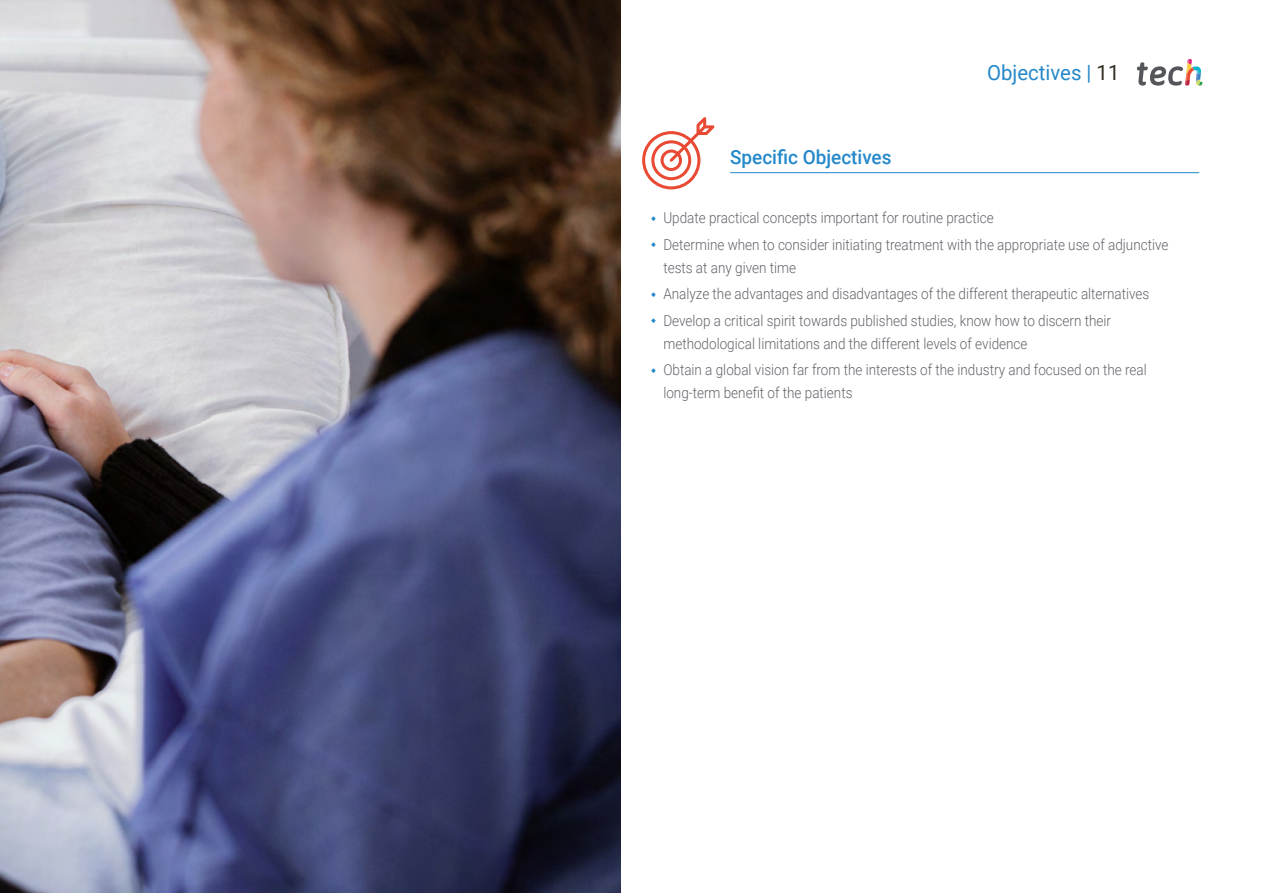
<style>
.page{position:relative;width:1263px;height:893px;background:#fff}
.page>*{position:absolute;margin:0;border:0;box-sizing:border-box;transform-origin:0 0}
.t1{font:21px "Roboto";color:#2488c9}
.t2{font:500 19.5px "Roboto";color:#2488c9}
.t3{font:300 15px/26.7px "Roboto";color:#61646a;scale:.9 1}
.s1{color:#312e20}
</style>
<div class="page">
<img style="left:0;top:0;width:621px;height:893px">
<svg style="left:1137px;top:59px;width:65px;height:27px"></svg>
<svg style="left:642px;top:117px;width:72px;height:72px"></svg>
<hr style="left:730px;top:172px;width:469px;height:1px;background:#2488c9">
<h2 class="t2" style="left:730px;top:144px;width:163px">Specific Objectives</h2>
<h1 class="t1" style="left:987px;top:57px;width:134px">Objectives | <span class="s1">11</span></h1>
<p class="t3" style="left:663px;top:204px;width:563px">Update practical concepts important for routine practice<br>Determine when to consider initiating treatment with the appropriate use of adjunctive</p>
<p class="t3" style="left:663px;top:253px;width:541px">tests at any given time<br>Analyze the advantages and disadvantages of the different therapeutic alternatives<br>Develop a critical spirit towards published studies, know how to discern their</p>
<p class="t3" style="left:663px;top:329px;width:539px">methodological limitations and the different levels of evidence<br>Obtain a global vision far from the interests of the industry and focused on the real</p>
<p class="t3" style="left:663px;top:379px;width:212px">long-term benefit of the patients</p>
</div>
